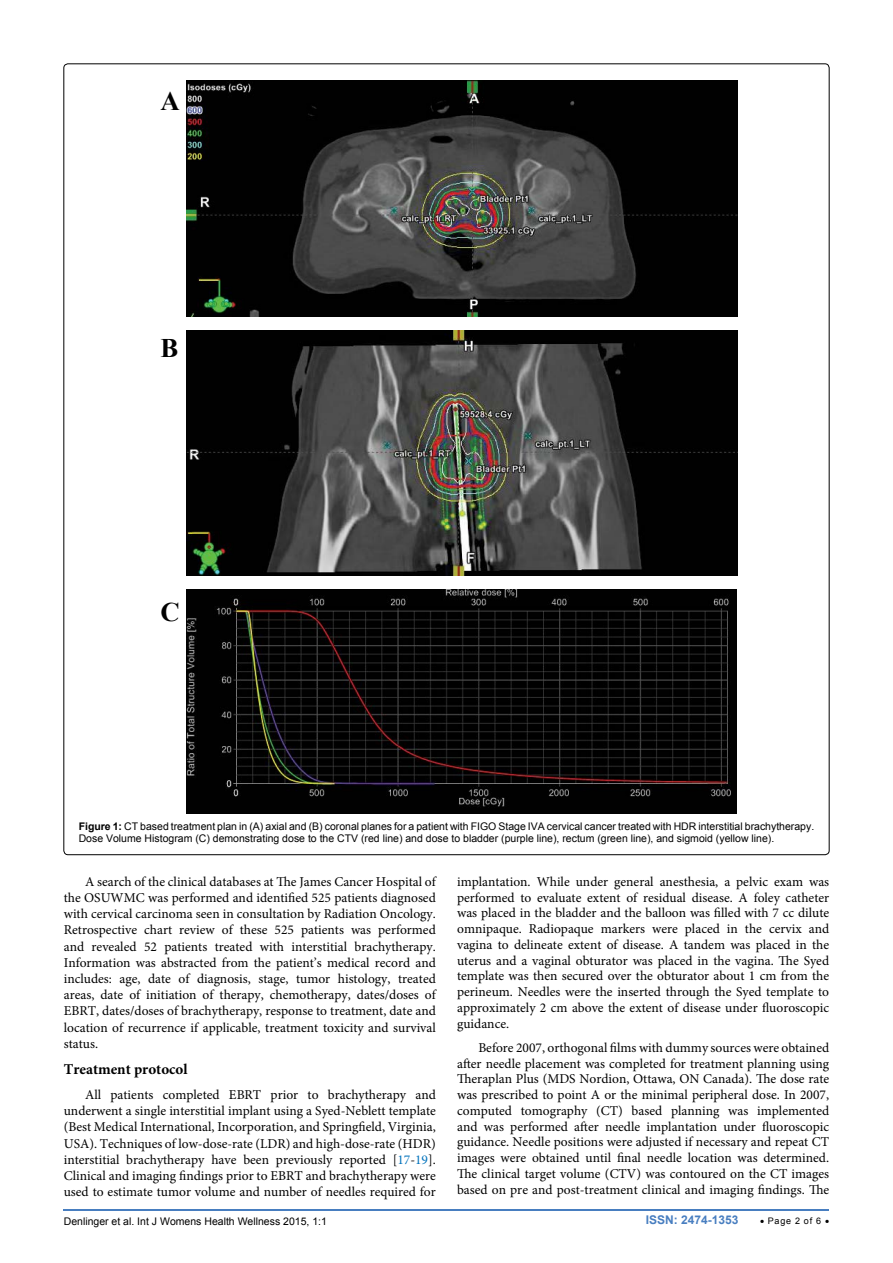
<style>
.page{position:relative;width:893px;height:1263px;background:#fff}
.page>*{position:absolute;margin:0;border:0;box-sizing:border-box;transform-origin:0 0}
.t1{font:700 26.85px "Times New Roman";color:#000}
.t2{font:700 15px "Minion Pro";color:#000}
.t3{font:13.5px/15.8px "Minion Pro";color:#000;text-align:justify}
.t4{font:700 12px "Arial";color:#487ec0}
.t5{font:10.5px/12.6px "Arial";color:#000}
.t6{font:9px "Arial";letter-spacing:.08em;color:#000}
.s1{font-weight:700}
.s2{color:#0072bc}
</style>
<div class="page">
<hr style="left:64px;top:1209px;width:765px;height:2px;background:#487ec0">
<img style="left:186px;top:80px;width:552px;height:236px">
<img style="left:186px;top:331px;width:552px;height:245px">
<img style="left:186px;top:590px;width:551px;height:223px">
<h1 class="t1" style="left:160px;top:82px;width:21px">A</h1>
<h1 class="t1" style="left:160px;top:329px;width:19px">B</h1>
<h1 class="t1" style="left:160px;top:592px;width:21px">C</h1>
<p class="t5" style="left:79px;top:820px;width:737px"><span class="s1">Figure 1:</span> CT based treatment plan in (A) axial and (B) coronal planes for a patient with FIGO Stage IVA cervical cancer treated with HDR interstitial brachytherapy.<br>Dose Volume Histogram (C) demonstrating dose to the CTV (red line) and dose to bladder (purple line), rectum (green line), and sigmoid (yellow line).</p>
<p class="t3" style="left:64px;top:873px;width:374px;line-height:16.2px;text-indent:21px">A search of the clinical databases at The James Cancer Hospital of the OSUWMC was performed and identified 525 patients diagnosed with cervical carcinoma seen in consultation by Radiation Oncology.<br>Retrospective chart review of these 525 patients was performed and revealed 52 patients treated with interstitial brachytherapy.<br>Information was abstracted from the patient’s medical record and includes: age, date of diagnosis, stage, tumor histology, treated areas, date of initiation of therapy, chemotherapy, dates/doses of EBRT, dates/doses of brachytherapy, response to treatment, date and location of recurrence if applicable, treatment toxicity and survival status.</p>
<p class="t2" style="left:64px;top:1059px;width:125px">Treatment protocol</p>
<p class="t3" style="left:64px;top:1087px;width:374px;line-height:16.2px;text-indent:21px">All patients completed EBRT prior to brachytherapy and underwent a single interstitial implant using a Syed-Neblett template (Best Medical International, Incorporation, and Springfield, Virginia, USA). Techniques of low-dose-rate (LDR) and high-dose-rate (HDR) interstitial brachytherapy have been previously reported [<span class="s2">17</span>-<span class="s2">19</span>].<br>Clinical and imaging findings prior to EBRT and brachytherapy were used to estimate tumor volume and number of needles required for</p>
<p class="t3" style="left:457px;top:874px;width:374px">implantation. While under general anesthesia, a pelvic exam was performed to evaluate extent of residual disease. A foley catheter was placed in the bladder and the balloon was filled with 7 cc dilute omnipaque. Radiopaque markers were placed in the cervix and vagina to delineate extent of disease. A tandem was placed in the uterus and a vaginal obturator was placed in the vagina. The Syed template was then secured over the obturator about 1 cm from the perineum. Needles were the inserted through the Syed template to approximately 2 cm above the extent of disease under fluoroscopic guidance.</p>
<p class="t3" style="left:457px;top:1040px;width:374px;text-indent:21px">Before 2007, orthogonal films with dummy sources were obtained after needle placement was completed for treatment planning using Theraplan Plus (MDS Nordion, Ottawa, ON Canada). The dose rate was prescribed to point A or the minimal peripheral dose. In 2007, computed tomography (CT) based planning was implemented and was performed after needle implantation under fluoroscopic guidance. Needle positions were adjusted if necessary and repeat CT images were obtained until final needle location was determined.<br>The clinical target volume (CTV) was contoured on the CT images based on pre and post-treatment clinical and imaging findings. The</p>
<p class="t5" style="left:64px;top:1215px;width:265px">Denlinger et al. Int J Womens Health Wellness 2015, 1:1</p>
<p class="t4" style="left:646px;top:1211px;width:94px">ISSN: 2474-1353</p>
<p class="t6" style="left:760px;top:1214px;width:71px">• Page 2 of 6 •</p>
</div>
